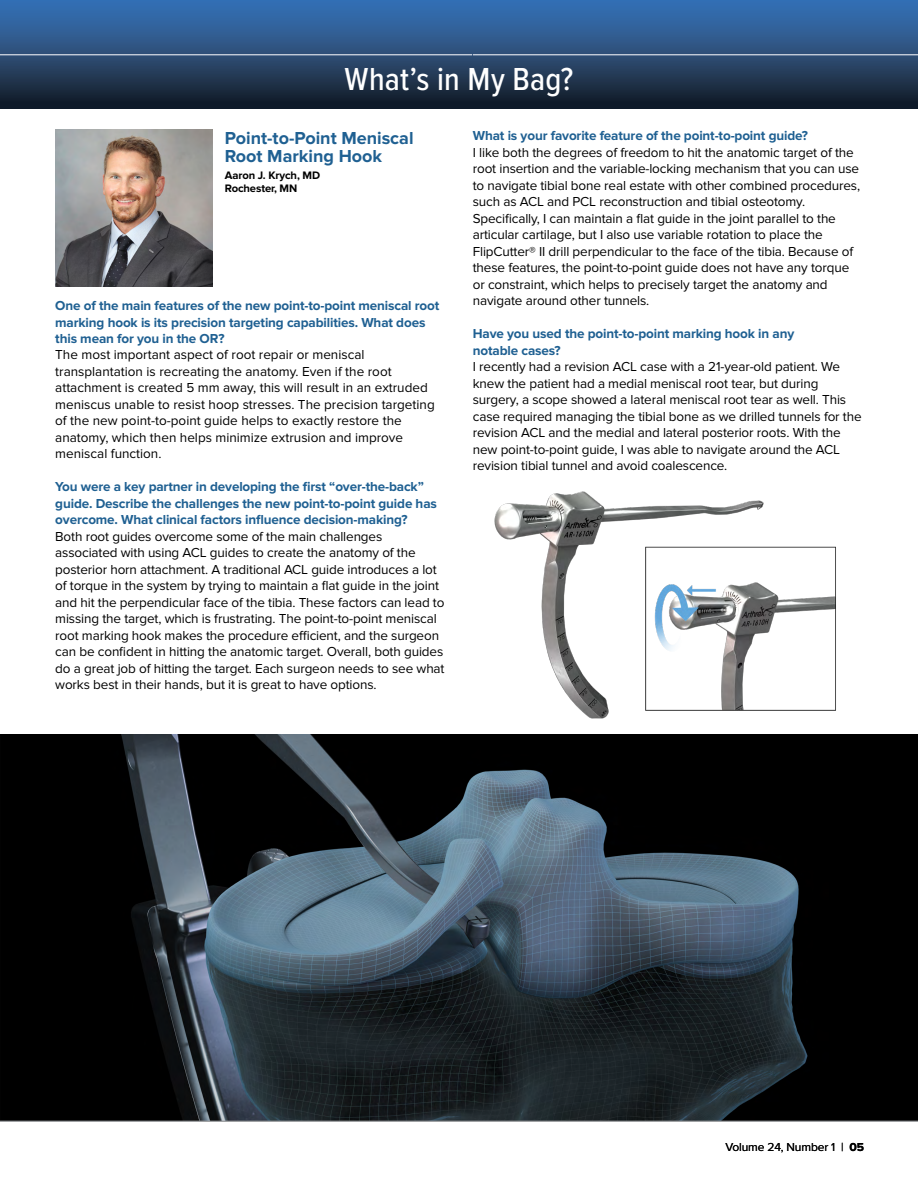
<style>
.page{position:relative;width:918px;height:1188px;background:#fff}
.page>*{position:absolute;margin:0;border:0;box-sizing:border-box;transform-origin:0 0}
.t1{font:500 33px "Proxima Nova Cond";letter-spacing:.005em;color:#fff}
.t2{font:700 18px/18px "Proxima Nova";color:#1f6092}
.t3{font:13.5px/16.5px "Proxima Nova";letter-spacing:-.01em;color:#000}
.t4{font:700 13.5px/16.5px "Proxima Nova";letter-spacing:-.01em;color:#1f6092}
.t5{font:12px "Proxima Nova";letter-spacing:-.01em;color:#000}
.t6{font:700 11.25px/13.5px "Proxima Nova";letter-spacing:-.01em;color:#000}
.s1{font-weight:700}
</style>
<div class="page">
<div style="left:0;top:0;width:918px;height:108px;background:linear-gradient(to bottom,#3b78bf,#161e28)"></div>
<hr style="left:0;top:54px;width:918px;height:1px;background:#fff">
<img style="left:0;top:735px;width:918px;height:386px">
<hr style="left:0;top:1121px;width:918px;height:1px;background:#939598">
<div style="left:473px;top:0;width:445px;height:108px;background:linear-gradient(to bottom,#3b78bf,#161e28)"></div>
<hr style="left:473px;top:54px;width:445px;height:1px;background:#fff">
<img style="left:0;top:96px;width:3px;height:13px">
<img style="left:55px;top:130px;width:157px;height:157px">
<img style="left:473px;top:491px;width:390px;height:244px">
<h1 class="t1" style="left:345px;top:55px;width:230px">What’s in My Bag?</h1>
<h2 class="t2" style="left:225px;top:129px;width:190px">Point-to-Point Meniscal<br>Root Marking Hook</h2>
<p class="t6" style="left:225px;top:168px;width:97px">Aaron J. Krych, MD<br>Rochester, MN</p>
<p class="t4" style="left:55px;top:298px;width:386px">One of the main features of the new point-to-point meniscal root marking hook is its precision targeting capabilities. What does this mean for you in the OR?</p>
<p class="t3" style="left:55px;top:347px;width:381px">The most important aspect of root repair or meniscal transplantation is recreating the anatomy. Even if the root attachment is created 5 mm away, this will result in an extruded meniscus unable to resist hoop stresses. The precision targeting of the new point-to-point guide helps to exactly restore the anatomy, which then helps minimize extrusion and improve meniscal function.</p>
<p class="t4" style="left:55px;top:479px;width:383px">You were a key partner in developing the first “over-the-back” guide. Describe the challenges the new point-to-point guide has overcome. What clinical factors influence decision-making?</p>
<p class="t3" style="left:55px;top:528px;width:391px">Both root guides overcome some of the main challenges associated with using ACL guides to create the anatomy of the posterior horn attachment. A traditional ACL guide introduces a lot of torque in the system by trying to maintain a flat guide in the joint and hit the perpendicular face of the tibia. These factors can lead to missing the target, which is frustrating. The point-to-point meniscal root marking hook makes the procedure efficient, and the surgeon can be confident in hitting the anatomic target. Overall, both guides do a great job of hitting the target. Each surgeon needs to see what works best in their hands, but it is great to have options.</p>
<p class="t4" style="left:473px;top:128px;width:337px">What is your favorite feature of the point-to-point guide?</p>
<p class="t3" style="left:473px;top:144px;width:389px">I like both the degrees of freedom to hit the anatomic target of the root insertion and the variable-locking mechanism that you can use to navigate tibial bone real estate with other combined procedures, such as ACL and PCL reconstruction and tibial osteotomy.<br>Specifically, I can maintain a flat guide in the joint parallel to the articular cartilage, but I also use variable rotation to place the FlipCutter® II drill perpendicular to the face of the tibia. Because of these features, the point-to-point guide does not have any torque or constraint, which helps to precisely target the anatomy and navigate around other tunnels.</p>
<p class="t4" style="left:473px;top:326px;width:323px">Have you used the point-to-point marking hook in any notable cases?</p>
<p class="t3" style="left:473px;top:359px;width:390px">I recently had a revision ACL case with a 21-year-old patient. We knew the patient had a medial meniscal root tear, but during surgery, a scope showed a lateral meniscal root tear as well. This case required managing the tibial bone as we drilled tunnels for the revision ACL and the medial and lateral posterior roots. With the new point-to-point guide, I was able to navigate around the ACL revision tibial tunnel and avoid coalescence.</p>
<p class="t5" style="left:725px;top:1140px;width:140px">Volume 24, Number 1 | <span class="s1">05</span></p>
</div>
